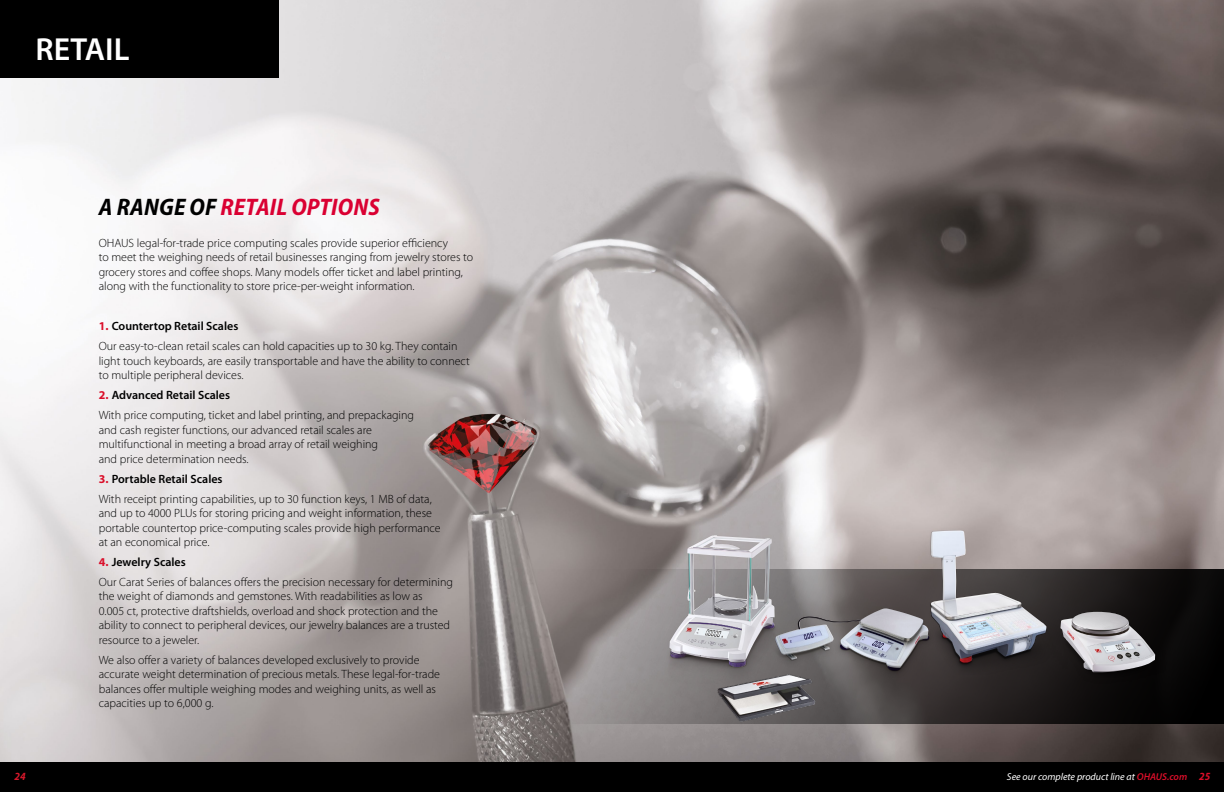
<style>
.page{position:relative;width:1224px;height:792px;background:#fff}
.page>*{position:absolute;margin:0;border:0;box-sizing:border-box;transform-origin:0 0}
.t1{font:600 32px "Myriad Pro";color:#fff}
.t2{font:italic 700 semi-condensed 24px "Myriad Pro";letter-spacing:.01em;color:#da0032}
.t3{font:300 12px/14.4px "Myriad Pro";color:#000}
.t4{font:italic 700 semi-condensed 11px "Myriad Pro";color:#d7182b}
.t5{font:italic 10px "Myriad Pro";color:#fff}
.s1{color:#000}
.s2{font-weight:700;color:#da0e29}
.s3{font-weight:600}
.s4{font-weight:600;color:#da0e29}
.s5{font-weight:700;font-stretch:semi-condensed;font-size:11px;color:#da0e29}
</style>
<div class="page">
<img style="left:0;top:0;width:1224px;height:763px">
<div style="left:0;top:0;width:279px;height:77px;background:#000"></div>
<svg style="left:509px;top:569px;width:715px;height:154px;background:#575352"></svg>
<img style="left:716px;top:678px;width:106px;height:47px">
<img style="left:789px;top:597px;width:144px;height:81px">
<img style="left:915px;top:522px;width:145px;height:152px">
<img style="left:930px;top:531px;width:117px;height:132px">
<img style="left:1053px;top:532px;width:115px;height:157px">
<img style="left:1060px;top:612px;width:95px;height:61px">
<img style="left:657px;top:520px;width:132px;height:164px">
<img style="left:669px;top:535px;width:106px;height:133px">
<div style="left:0;top:763px;width:1224px;height:29px;background:#000"></div>
<h1 class="t1" style="left:36px;top:28px;width:96px">RETAIL</h1>
<h2 class="t2" style="left:99px;top:192px;width:282px"><span class="s1">A RANGE OF</span> RETAIL OPTIONS</h2>
<p class="t3" style="left:99px;top:236px;width:376px">OHAUS legal-for-trade price computing scales provide superior efficiency<br>to meet the weighing needs of retail businesses ranging from jewelry stores to grocery stores and coffee shops. Many models offer ticket and label printing, along with the functionality to store price-per-weight information.</p>
<p class="t3" style="left:99px;top:317px;width:360px;line-height:20.1px"><span class="s2">1.</span> <span class="s3">Countertop Retail Scales<br></span>Our easy-to-clean retail scales can hold capacities up to 30 kg. They contain</p>
<p class="t3" style="left:99px;top:354px;width:373px">light touch keyboards, are easily transportable and have the ability to connect to multiple peripheral devices.</p>
<p class="t3" style="left:99px;top:385px;width:317px;line-height:20.1px"><span class="s2">2.</span> <span class="s3">Advanced Retail Scales<br></span>With price computing, ticket and label printing, and prepackaging</p>
<p class="t3" style="left:99px;top:423px;width:281px">and cash register functions, our advanced retail scales are multifunctional in meeting a broad array of retail weighing and price determination needs.</p>
<p class="t3" style="left:99px;top:469px;width:335px;line-height:20.1px"><span class="s2">3.</span> <span class="s3">Portable Retail Scales<br></span>With receipt printing capabilities, up to 30 function keys, 1 MB of data,</p>
<p class="t3" style="left:99px;top:506px;width:343px">and up to 4000 PLUs for storing pricing and weight information, these portable countertop price-computing scales provide high performance at an economical price.</p>
<p class="t3" style="left:99px;top:552px;width:356px;line-height:20.1px"><span class="s2">4.</span> <span class="s3">Jewelry Scales<br></span>Our Carat Series of balances offers the precision necessary for determining</p>
<p class="t3" style="left:99px;top:589px;width:353px">the weight of diamonds and gemstones. With readabilities as low as 0.005 ct, protective draftshields, overload and shock protection and the ability to connect to peripheral devices, our jewelry balances are a trusted resource to a jeweler.</p>
<p class="t3" style="left:99px;top:653px;width:343px">We also offer a variety of balances developed exclusively to provide accurate weight determination of precious metals. These legal-for-trade balances offer multiple weighing modes and weighing units, as well as capacities up to 6,000 g.</p>
<p class="t4" style="left:14px;top:769px;width:13px">24</p>
<p class="t5" style="left:1007px;top:771px;width:205px">See our complete product line at <span class="s4">OHAUS.com</span> <span class="s5">25</span></p>
</div>
